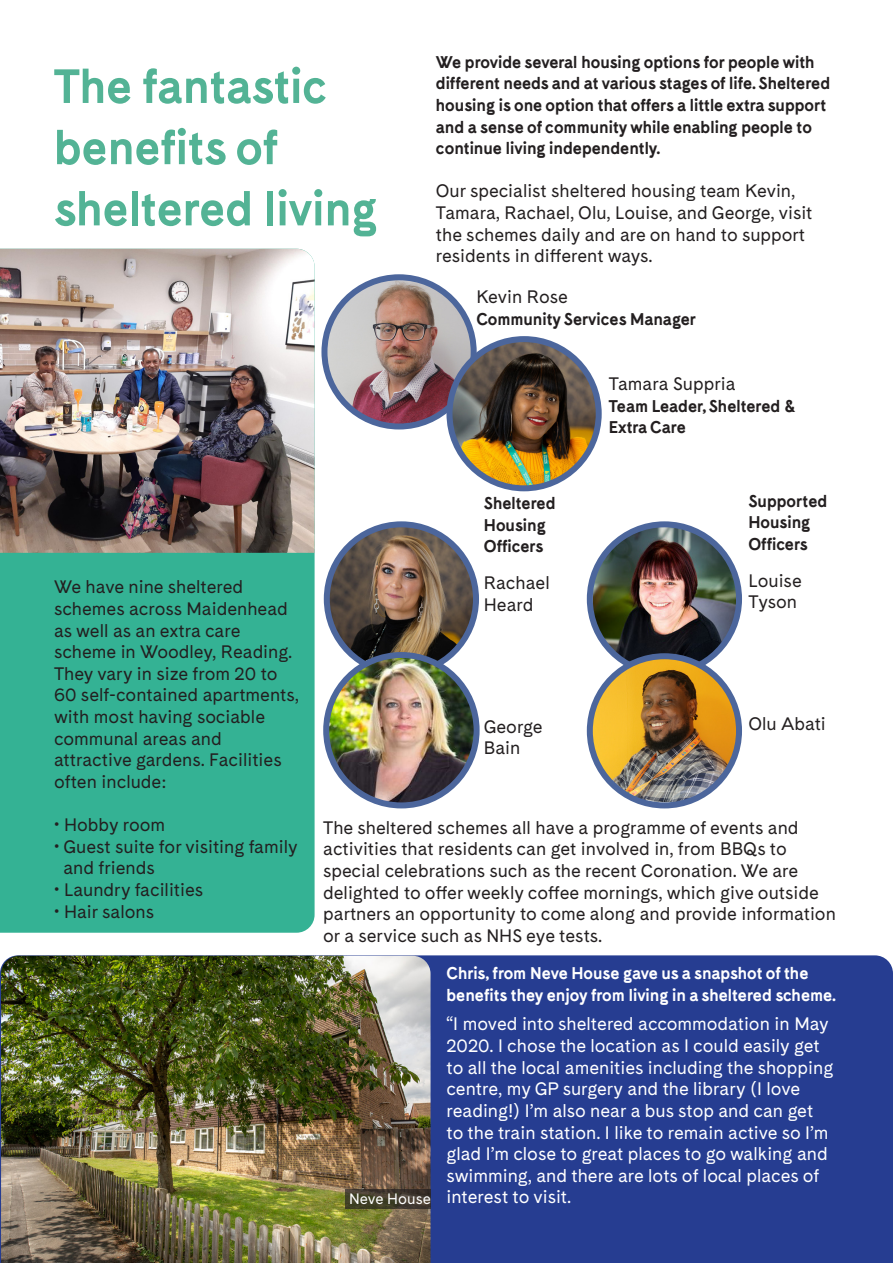
<style>
.page{position:relative;width:893px;height:1263px;background:#fff}
.page>*{position:absolute;margin:0;border:0;box-sizing:border-box;transform-origin:0 0}
.t1{font:700 51px/61.2px "Cadiz";color:#53b395}
.t2{font:18px/21.6px "Cadiz";color:#231f20}
.t3{font:700 18px/21.6px "Cadiz";color:#231f20}
.t4{font:18px/21.6px "Cadiz";color:#fff}
.t5{font:700 18px/21.6px "Cadiz";color:#fff}
.t6{font:15px "Cadiz";color:#fff}
.s1{font-weight:400}
</style>
<div class="page">
<div style="left:0;top:553px;width:315px;height:380px;background:#34b294"></div>
<img style="left:0;top:249px;width:315px;height:304px">
<img style="left:327px;top:524px;width:149px;height:149px;border-radius:75px">
<div style="left:324px;top:521px;width:155px;height:155px;border:6px solid #4c669c;border-radius:50%"></div>
<img style="left:592px;top:526px;width:144px;height:130px">
<div style="left:587px;top:521px;width:155px;height:155px;border:6px solid #4c669c;border-radius:50%"></div>
<img style="left:324px;top:278px;width:150px;height:148px">
<div style="left:321px;top:274px;width:156px;height:155px;border:6px solid #4c669c;border-radius:50%"></div>
<img style="left:326px;top:655px;width:151px;height:150px;border-radius:75px">
<div style="left:323px;top:652px;width:157px;height:156px;border:6px solid #4c669c;border-radius:50%"></div>
<img style="left:449px;top:339px;width:148px;height:149px">
<div style="left:446px;top:336px;width:156px;height:155px;border:6px solid #4c669c;border-radius:50%"></div>
<div style="left:0;top:955px;width:893px;height:308px;background:#263d91"></div>
<img style="left:1px;top:956px;width:430px;height:307px">
<svg style="left:345px;top:1190px;width:85px;height:19px;background:#423c2b"></svg>
<img style="left:590px;top:656px;width:148px;height:146px">
<div style="left:587px;top:653px;width:155px;height:155px;border:6px solid #4c669c;border-radius:50%"></div>
<p class="t1" style="left:54px;top:55px;width:324px">The fantastic benefits of sheltered living</p>
<p class="t3" style="left:436px;top:51px;width:396px">We provide several housing options for people with different needs and at various stages of life. Sheltered housing is one option that offers a little extra support and a sense of community while enabling people to continue living independently.</p>
<p class="t2" style="left:436px;top:181px;width:378px">Our specialist sheltered housing team Kevin, Tamara, Rachael, Olu, Louise, and George, visit the schemes daily and are on hand to support residents in different ways.</p>
<p class="t3" style="left:476px;top:286px;width:221px"><span class="s1">Kevin Rose<br></span>Community Services Manager</p>
<p class="t3" style="left:609px;top:373px;width:189px"><span class="s1">Tamara Suppria<br></span>Team Leader, Sheltered &amp;<br>Extra Care</p>
<p class="t2" style="left:54px;top:577px;width:247px">We have nine sheltered schemes across Maidenhead as well as an extra care scheme in Woodley, Reading.<br>They vary in size from 20 to<br>60 self-contained apartments, with most having sociable communal areas and attractive gardens. Facilities often include:</p>
<p class="t2" style="left:54px;top:815px;width:113px">• Hobby room</p>
<p class="t2" style="left:63px;top:836px;width:236px;text-indent:-9px">• Guest suite for visiting family and friends</p>
<p class="t2" style="left:54px;top:880px;width:151px">• Laundry facilities</p>
<p class="t2" style="left:54px;top:901px;width:102px">• Hair salons</p>
<p class="t3" style="left:484px;top:492px;width:73px">Sheltered<br>Housing<br>Officers</p>
<p class="t3" style="left:748px;top:490px;width:80px">Supported<br>Housing<br>Officers</p>
<p class="t2" style="left:484px;top:573px;width:67px">Rachael<br>Heard</p>
<p class="t2" style="left:748px;top:570px;width:55px">Louise<br>Tyson</p>
<p class="t2" style="left:484px;top:716px;width:60px">George<br>Bain</p>
<p class="t2" style="left:748px;top:714px;width:79px">Olu Abati</p>
<p class="t2" style="left:323px;top:817px;width:514px">The sheltered schemes all have a programme of events and activities that residents can get involved in, from BBQs to special celebrations such as the recent Coronation. We are delighted to offer weekly coffee mornings, which give outside partners an opportunity to come along and provide information or a service such as NHS eye tests.</p>
<p class="t6" style="left:349px;top:1190px;width:83px">Neve House</p>
<p class="t5" style="left:446px;top:962px;width:391px">Chris, from Neve House gave us a snapshot of the benefits they enjoy from living in a sheltered scheme.</p>
<p class="t4" style="left:446px;top:1014px;width:388px">“I moved into sheltered accommodation in May 2020. I chose the location as I could easily get to all the local amenities including the shopping centre, my GP surgery and the library (I love reading!) I’m also near a bus stop and can get to the train station. I like to remain active so I’m glad I’m close to great places to go walking and swimming, and there are lots of local places of interest to visit.</p>
</div>
